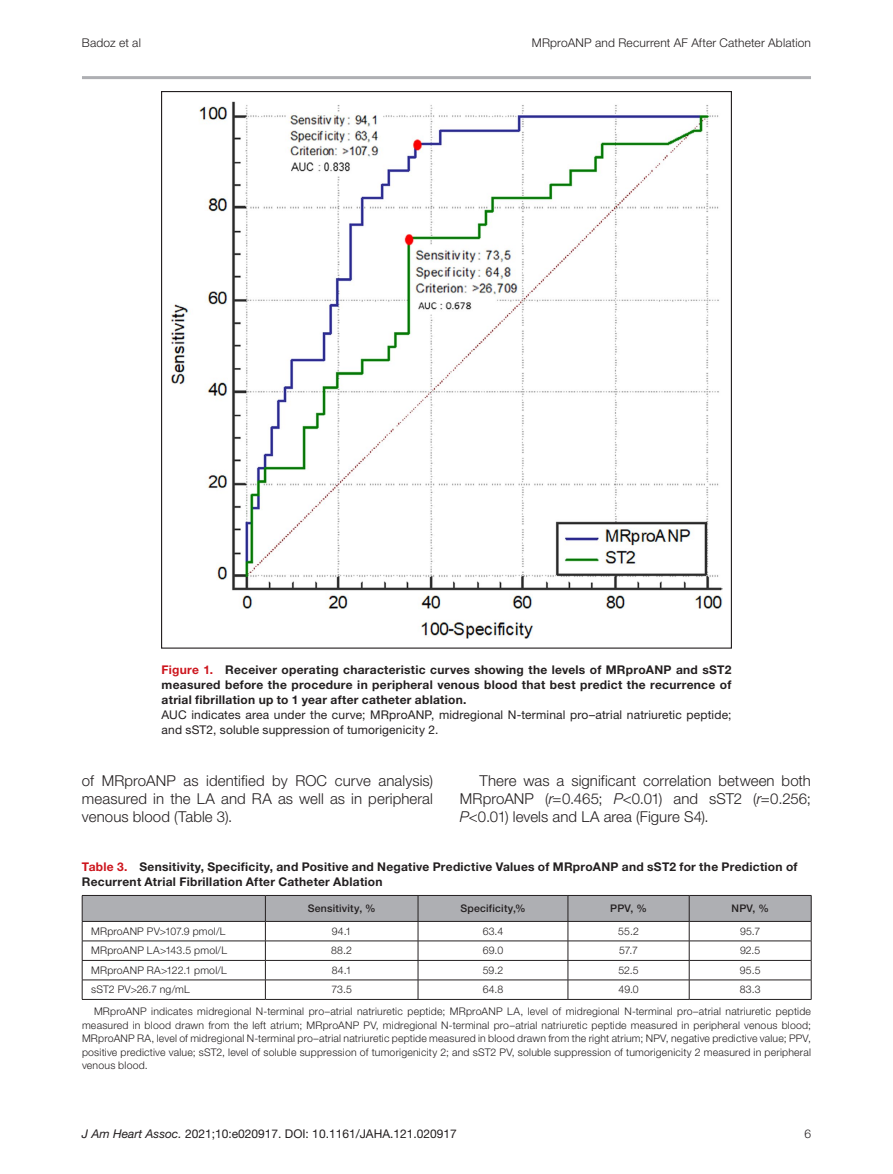
<style>
.page{position:relative;width:893px;height:1174px;background:#fff}
.page>*{position:absolute;margin:0;border:0;box-sizing:border-box;transform-origin:0 0}
.t1{font:300 15px/18px "Helvetica Neue LT Std";letter-spacing:.005em;color:#231f20;text-align:justify}
.t2{font:700 12px/15px "Helvetica Neue LT Std";letter-spacing:.025em;color:#231f20;text-align:justify}
.t3{font:12px/15px "Helvetica Neue LT Std";letter-spacing:.01em;color:#231f20}
.t4{font:300 12px "Helvetica Neue LT Std";letter-spacing:.015em;color:#231f20}
.t5{font:300 10.5px/13.5px "Helvetica Neue LT Std";letter-spacing:.02em;color:#231f20}
.t6{font:500 10.5px "Helvetica Neue LT Std";letter-spacing:.02em;color:#231f20}
.s1{color:#cd151d}
.s2{font-style:italic}
</style>
<div class="page">
<img style="left:170px;top:101px;width:553px;height:537px">
<hr style="left:82px;top:999px;width:183px;height:1px;background:#231f20">
<hr style="left:265px;top:999px;width:153px;height:1px;background:#231f20">
<hr style="left:418px;top:999px;width:150px;height:1px;background:#231f20">
<hr style="left:568px;top:999px;width:121px;height:1px;background:#231f20">
<svg style="left:82px;top:895px;width:730px;height:104px"></svg>
<hr style="left:689px;top:999px;width:122px;height:1px;background:#231f20">
<hr style="left:82px;top:76px;width:729px;height:3px;background:#aeafb3">
<p class="t4" style="left:82px;top:35px;width:60px">Badoz et al</p>
<p class="t4" style="left:532px;top:35px;width:281px">MRproANP and Recurrent AF After Catheter Ablation</p>
<p class="t2" style="left:162px;top:662px;width:571px"><span class="s1">Figure 1.</span> Receiver operating characteristic curves showing the levels of MRproANP and sST2 measured before the procedure in peripheral venous blood that best predict the recurrence of atrial fibrillation up to 1 year after catheter ablation.</p>
<p class="t3" style="left:162px;top:707px;width:571px">AUC indicates area under the curve; MRproANP, midregional N-terminal pro–atrial natriuretic peptide; and sST2, soluble suppression of tumorigenicity 2.</p>
<h1 class="t1" style="left:82px;top:771px;width:353px">of MRproANP as identified by ROC curve analysis) measured in the LA and RA as well as in peripheral venous blood (Table 3).</h1>
<h1 class="t1" style="left:460px;top:771px;width:352px;text-indent:19px">There was a significant correlation between both MRproANP (<span class="s2">r</span>=0.465; <span class="s2">P</span>&lt;0.01) and sST2 (<span class="s2">r</span>=0.256; <span class="s2">P</span>&lt;0.01) levels and LA area (Figure S4).</h1>
<p class="t2" style="left:82px;top:858px;width:717px"><span class="s1">Table 3.</span> Sensitivity, Specificity, and Positive and Negative Predictive Values of MRproANP and sST2 for the Prediction of<br>Recurrent Atrial Fibrillation After Catheter Ablation</p>
<p class="t6" style="left:308px;top:902px;width:69px">Sensitivity, %</p>
<p class="t6" style="left:460px;top:902px;width:67px">Specificity,%</p>
<p class="t6" style="left:610px;top:902px;width:38px">PPV, %</p>
<p class="t6" style="left:731px;top:902px;width:39px">NPV, %</p>
<p class="t5" style="left:91px;top:924px;width:136px">MRproANP PV&gt;107.9 pmol/L</p>
<p class="t5" style="left:332px;top:924px;width:21px">94.1</p>
<p class="t5" style="left:483px;top:924px;width:22px">63.4</p>
<p class="t5" style="left:618px;top:924px;width:22px">55.2</p>
<p class="t5" style="left:740px;top:924px;width:22px">95.7</p>
<p class="t5" style="left:91px;top:943px;width:137px">MRproANP LA&gt;143.5 pmol/L</p>
<p class="t5" style="left:331px;top:943px;width:22px">88.2</p>
<p class="t5" style="left:483px;top:943px;width:22px">69.0</p>
<p class="t5" style="left:619px;top:943px;width:20px">57.7</p>
<p class="t5" style="left:740px;top:943px;width:22px">92.5</p>
<p class="t5" style="left:91px;top:963px;width:137px">MRproANP RA&gt;122.1 pmol/L</p>
<p class="t5" style="left:332px;top:963px;width:21px">84.1</p>
<p class="t5" style="left:483px;top:963px;width:22px">59.2</p>
<p class="t5" style="left:618px;top:963px;width:22px">52.5</p>
<p class="t5" style="left:740px;top:963px;width:22px">95.5</p>
<p class="t5" style="left:91px;top:982px;width:100px">sST2 PV&gt;26.7 ng/mL</p>
<p class="t5" style="left:332px;top:982px;width:22px">73.5</p>
<p class="t5" style="left:483px;top:982px;width:22px">64.8</p>
<p class="t5" style="left:618px;top:982px;width:22px">49.0</p>
<p class="t5" style="left:94px;top:978px;width:718px;line-height:21.9px;text-indent:646px">83.3<br>MRproANP indicates midregional N-terminal pro–atrial natriuretic peptide; MRproANP LA, level of midregional N-terminal pro–atrial natriuretic peptide</p>
<p class="t5" style="left:82px;top:1018px;width:730px;text-align:justify">measured in blood drawn from the left atrium; MRproANP PV, midregional N-terminal pro–atrial natriuretic peptide measured in peripheral venous blood; MRproANP RA, level of midregional N-terminal pro–atrial natriuretic peptide measured in blood drawn from the right atrium; NPV, negative predictive value; PPV, positive predictive value; sST2, level of soluble suppression of tumorigenicity 2; and sST2 PV, soluble suppression of tumorigenicity 2 measured in peripheral venous blood.</p>
<p class="t3" style="left:82px;top:1126px;width:376px"><span class="s2">J Am Heart Assoc.</span> 2021;10:e020917. DOI: 10.1161/JAHA.121.020917</p>
<p class="t4" style="left:804px;top:1126px;width:8px">6</p>
</div>
